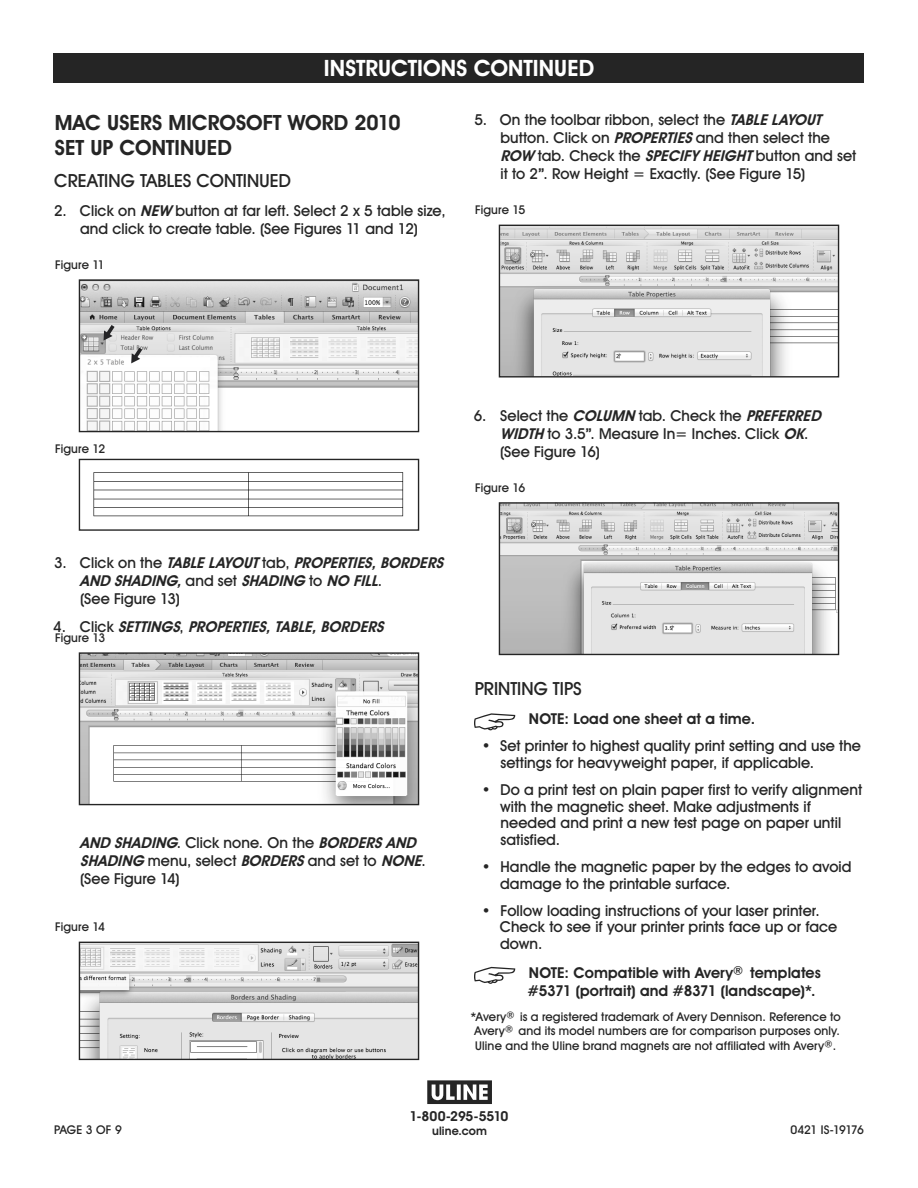
<style>
.page{position:relative;width:918px;height:1188px;background:#fff}
.page>*{position:absolute;margin:0;border:0;box-sizing:border-box;transform-origin:0 0}
.t1{font:700 22.5px "Uline Two Knine";letter-spacing:.005em;color:#fff}
.t2{font:700 21px/25.2px "Uline Two Knine";letter-spacing:.005em;color:#252525}
.t3{font:18px "Uline Two Knine";color:#252525}
.t4{font:15px/18px "Uline Two Knine";letter-spacing:.005em;color:#252525}
.t5{font:italic 700 15px/18px "Uline Two Knine";color:#252525}
.t6{font:700 15px/18px "Uline Two Knine";letter-spacing:.005em;color:#252525}
.t7{font:700 13.65px "Uline Two Knine";letter-spacing:-.015em;color:#252525}
.t8{font:12px/14.4px "Uline Two Knine";letter-spacing:.015em;color:#252525;text-align:center}
.t9{font:12px "Uline Two Knine";letter-spacing:-.05em;color:#252525}
.t10{font:700 11.7px "Uline Two Knine";letter-spacing:.01em;color:#252525}
.s1{font-weight:700;font-style:italic}
.s2{font-weight:700}
.s3{font-weight:400;font-style:normal}
</style>
<div class="page">
<svg style="left:474px;top:713px;width:41px;height:17px"></svg>
<svg style="left:474px;top:967px;width:41px;height:17px"></svg>
<div style="left:54px;top:53px;width:810px;height:30px;background:#252525"></div>
<img style="left:81px;top:281px;width:336px;height:149px">
<svg style="left:104px;top:325px;width:11px;height:16px"></svg>
<svg style="left:131px;top:348px;width:11px;height:15px"></svg>
<div style="left:79px;top:279px;width:340px;height:153px;border:1px solid #252525"></div>
<img style="left:93px;top:472px;width:311px;height:45px">
<div style="left:79px;top:459px;width:340px;height:72px;border:1px solid #252525"></div>
<img style="left:81px;top:944px;width:336px;height:114px">
<div style="left:79px;top:942px;width:340px;height:118px;border:1px solid #252525"></div>
<img style="left:501px;top:227px;width:336px;height:149px">
<div style="left:499px;top:225px;width:340px;height:153px;border:1px solid #252525"></div>
<img style="left:501px;top:504px;width:336px;height:149px">
<div style="left:499px;top:502px;width:340px;height:153px;border:1px solid #252525"></div>
<img style="left:81px;top:654px;width:336px;height:149px">
<div style="left:79px;top:652px;width:340px;height:153px;border:1px solid #252525"></div>
<svg style="left:427px;top:1080px;width:65px;height:24px"></svg>
<h1 class="t1" style="left:324px;top:55px;width:272px">INSTRUCTIONS CONTINUED</h1>
<h2 class="t2" style="left:55px;top:109px;width:347px">MAC USERS MICROSOFT WORD 2010<br>SET UP CONTINUED</h2>
<p class="t3" style="left:54px;top:170px;width:238px">CREATING TABLES CONTINUED</p>
<p class="t4" style="left:54px;top:202px;width:393px;text-align:center">2. Click on <span class="s1">NEW</span> button at far left. Select 2 x 5 table size, and click to create table. (See Figures 11 and 12)</p>
<p class="t8" style="left:55px;top:258px;width:51px">Figure 11</p>
<p class="t4" style="left:500px;top:110px;width:357px;text-indent:-26px">5. On the toolbar ribbon, select the <span class="s1">TABLELAYOUT </span>button. Click on <span class="s1">PROPERTIES</span>and then select the <span class="s1">ROW</span> tab. Check the <span class="s1">SPECIFYHEIGHT</span>button and set it to 2<span class="s2">”</span>. Row Height = Exactly. (See Figure 15)</p>
<p class="t8" style="left:475px;top:203px;width:52px">Figure 15</p>
<p class="t8" style="left:55px;top:441px;width:52px">Figure 12</p>
<p class="t5" style="left:80px;top:553px;width:369px;text-indent:-26px"><span class="s3">3 . C l i c k o n t h e</span> TABLELAYOUT<span class="s3">t a b ,</span> PROPERTIES,BORDERS<br>AND SHADING,<span class="s3">a n d s e t</span> SHADING <span class="s3">t o</span> NO FILL<span class="s3">.<br>(See Figure 13)</span></p>
<p class="t5" style="left:53px;top:618px;width:336px"><span class="s3">4 . C l i c k</span> SETTINGS<span class="s3">,</span> PROPERTIES,TABLE,BORDERS</p>
<p class="t8" style="left:55px;top:631px;width:52px">Figure 13</p>
<p class="t4" style="left:80px;top:834px;width:348px"><span class="s1">AND SHADING</span>. C l i c k n o n e . O n t h e <span class="s1">BORDERSAND<br>SHADING</span> m e n u , s e l e c t <span class="s1">BORDERS</span>a n d s e t t o <span class="s1">NONE</span>. (See Figure 14)</p>
<p class="t8" style="left:55px;top:920px;width:52px">Figure 14</p>
<p class="t4" style="left:500px;top:406px;width:327px;text-indent:-26px">6. Select the <span class="s1">COLUMN</span> tab. Check the <span class="s1">PREFERRED<br>WIDTH</span> to 3.5<span class="s2">”</span>. Measure In= Inches. Click <span class="s1">OK</span>. (See Figure 16)</p>
<p class="t8" style="left:475px;top:480px;width:52px">Figure 16</p>
<p class="t3" style="left:475px;top:678px;width:109px">PRINTING TIPS</p>
<p class="t6" style="left:529px;top:710px;width:228px">NOTE: Load one sheet at a time.</p>
<p class="t4" style="left:500px;top:738px;width:362px;line-height:16.5px;text-indent:-19px">• Set printer to highest quality print setting and use the settings for heavyweight paper, if applicable.</p>
<p class="t4" style="left:500px;top:781px;width:364px;line-height:16.5px;text-indent:-18px">• Do a print test on plain paper first to verify alignment with the magnetic sheet. Make adjustments if needed and print a new test page on paper until satisfied.</p>
<p class="t4" style="left:500px;top:858px;width:353px;line-height:16.5px;text-indent:-18px">• Handle the magnetic paper by the edges to avoid damage to the printable surface.</p>
<p class="t4" style="left:500px;top:902px;width:339px;line-height:16.5px;text-indent:-18px">• Follow loading instructions of your laser printer.<br>Check to see if your printer prints face up or face down.</p>
<p class="t6" style="left:528px;top:963px;width:295px">NOTE: Compatible with Avery® templates #5371 (portrait) and #8371 (landscape)*.</p>
<p class="t8" style="left:471px;top:1009px;width:372px">*Avery® is a registered trademark of Avery Dennison. Reference to<br>Avery® and its model numbers are for comparison purposes only.<br>Uline and the Uline brand magnets are not affiliated with Avery®.</p>
<p class="t7" style="left:410px;top:1108px;width:101px">1-800-295-5510</p>
<p class="t10" style="left:432px;top:1123px;width:56px">uline.com</p>
<p class="t8" style="left:54px;top:1122px;width:69px">PAGE 3 OF 9</p>
<p class="t9" style="left:791px;top:1122px;width:75px">0421 IS-19176</p>
</div>
